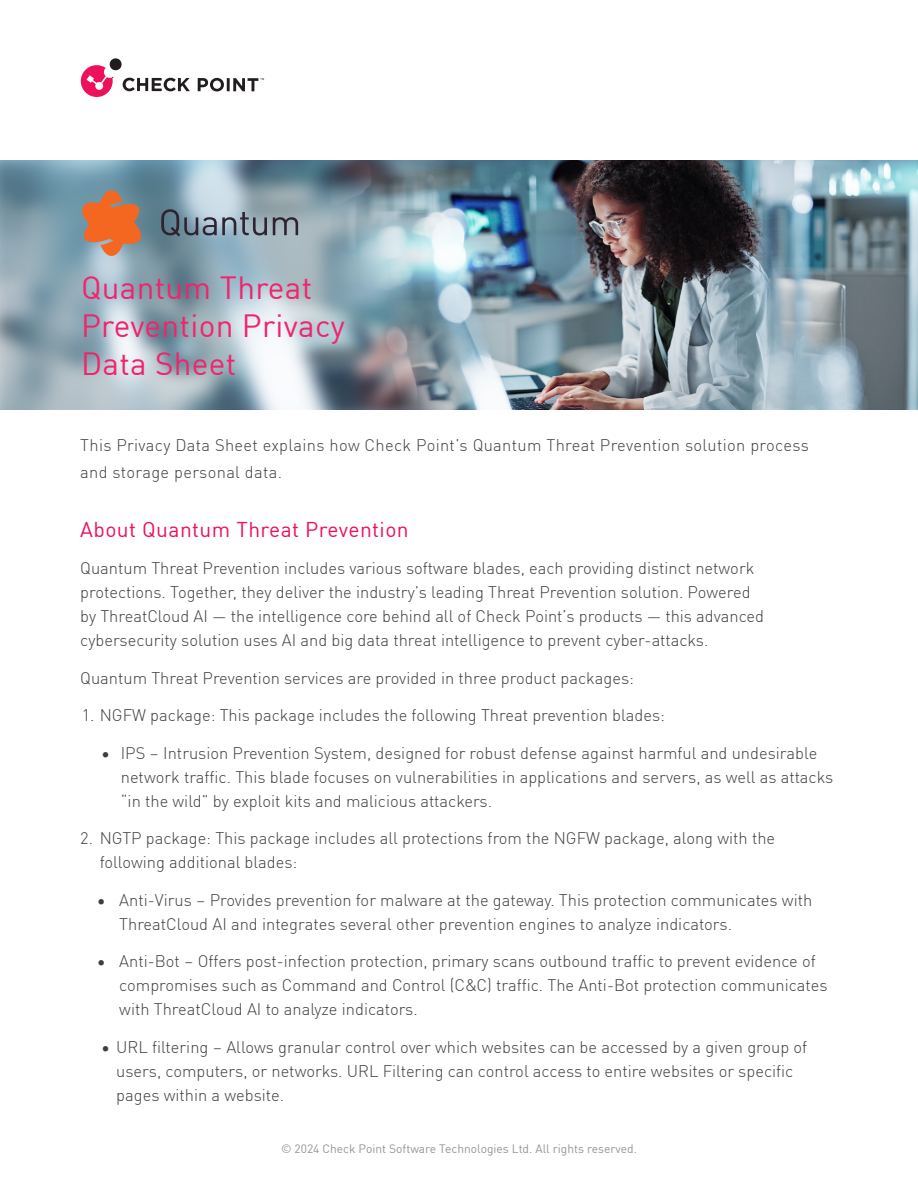
<style>
.page{position:relative;width:918px;height:1188px;background:#fff}
.page>*{position:absolute;margin:0;border:0;box-sizing:border-box;transform-origin:0 0}
.Sub-head_1{font:31.5px/37.8px "DIN Pro";letter-spacing:.01em;color:#f0246d}
.Header_1{font:21px "DIN Pro";letter-spacing:.02em;color:#ed105c}
.Body_Copy{font:300 16.5px/24px "DIN Pro";color:#3e3e3f}
.Subhead_2{font:300 16.5px/27px "DIN Pro";letter-spacing:.02em;color:#3e3e3f}
.t1{font:12px "DIN Pro";color:#939598}
</style>
<div class="page">
<img style="left:0;top:160px;width:918px;height:249px">
<svg style="left:81px;top:58px;width:109px;height:39px"></svg>
<svg style="left:198px;top:78px;width:66px;height:13px"></svg>
<svg style="left:161px;top:209px;width:106px;height:27px;background:#7c8d9a"></svg>
<svg style="left:273px;top:217px;width:25px;height:18px"></svg>
<svg style="left:82px;top:190px;width:61px;height:66px;background:#c27b56"></svg>
<p class="Sub-head_1" style="left:81px;top:267px;width:265px">Quantum Threat<br>Prevention Privacy<br>Data Sheet</p>
<p class="Subhead_2" style="left:80px;top:431px;width:730px">This Privacy Data Sheet explains how Check Point’s Quantum Threat Prevention solution process and storage personal data.</p>
<p class="Header_1" style="left:80px;top:513px;width:330px">About Quantum Threat Prevention</p>
<p class="Body_Copy" style="left:80px;top:555px;width:685px">Quantum Threat Prevention includes various software blades, each providing distinct network protections. Together, they deliver the industry’s leading Threat Prevention solution. Powered by ThreatCloud AI — the intelligence core behind all of Check Point’s products — this advanced cybersecurity solution uses AI and big data threat intelligence to prevent cyber-attacks.</p>
<p class="Body_Copy" style="left:80px;top:665px;width:555px">Quantum Threat Prevention services are provided in three product packages:</p>
<p class="Body_Copy" style="left:82px;top:702px;width:585px">1. NGFW package: This package includes the following Threat prevention blades:</p>
<p class="Body_Copy" style="left:121px;top:740px;width:714px;text-indent:-20px">• IPS – Intrusion Prevention System, designed for robust defense against harmful and undesirable network traffic. This blade focuses on vulnerabilities in applications and servers, as well as attacks “in the wild” by exploit kits and malicious attackers.</p>
<p class="Body_Copy" style="left:100px;top:825px;width:677px;text-indent:-19px">2. NGTP package: This package includes all protections from the NGFW package, along with the following additional blades:</p>
<p class="Body_Copy" style="left:119px;top:887px;width:695px;text-indent:-22px">• Anti-Virus – Provides prevention for malware at the gateway. This protection communicates with<br>ThreatCloud AI and integrates several other prevention engines to analyze indicators.</p>
<p class="Body_Copy" style="left:119px;top:948px;width:710px;text-indent:-22px">• Anti-Bot – Offers post-infection protection, primary scans outbound traffic to prevent evidence of compromises such as Command and Control (C&amp;C) traffic. The Anti-Bot protection communicates with ThreatCloud AI to analyze indicators.</p>
<p class="Body_Copy" style="left:116px;top:1034px;width:692px;text-indent:-15px">• URL filtering – Allows granular control over which websites can be accessed by a given group of users, computers, or networks. URL Filtering can control access to entire websites or specific pages within a website.</p>
<p class="t1" style="left:281px;top:1139px;width:357px">© 2024 Check Point Software Technologies Ltd. All rights reserved.</p>
</div>
